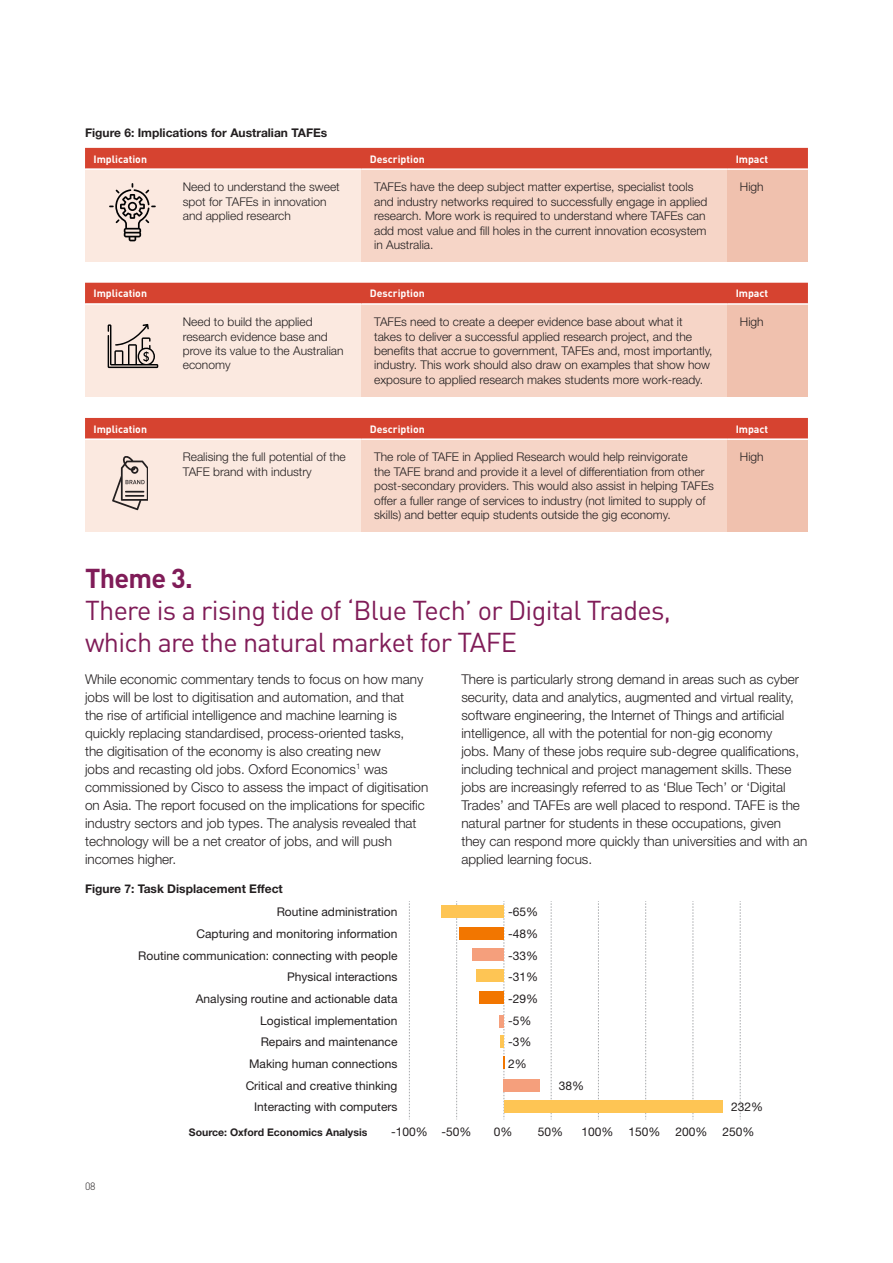
<style>
.page{position:relative;width:893px;height:1263px;background:#fff}
.page>*{position:absolute;margin:0;border:0;box-sizing:border-box;transform-origin:0 0}
.t1{font:27px/32.4px "DIN";letter-spacing:-.025em;color:#801c58}
.t2{font:700 27px "DIN";letter-spacing:-.025em;color:#801c58}
.t3{font:300 13.5px/18px "Helvetica Neue";color:#231f20}
.t4{font:300 12px/14.4px "Helvetica Neue";color:#231f20}
.t5{font:12px/21.6px "Helvetica Neue";color:#231f20;text-align:right}
.t6{font:700 12px "Helvetica Neue";color:#231f20}
.t7{font:700 10.5px "DIN";color:#fff}
.t8{font:700 10.5px "Helvetica Neue";color:#231f20}
.t9{font:300 10.5px "DIN";color:#231f20}
</style>
<div class="page">
<div style="left:85px;top:148px;width:723px;height:20px;background:#d64330"></div>
<div style="left:85px;top:169px;width:276px;height:93px;background:#fbe9e0"></div>
<div style="left:361px;top:169px;width:366px;height:93px;background:#f6d5c7"></div>
<div style="left:727px;top:169px;width:81px;height:93px;background:#f0c1ae"></div>
<hr style="left:85px;top:168px;width:276px;height:2px;background:#fff">
<hr style="left:361px;top:168px;width:366px;height:2px;background:#fff">
<hr style="left:727px;top:168px;width:81px;height:2px;background:#fff">
<div style="left:85px;top:283px;width:723px;height:20px;background:#d64330"></div>
<div style="left:85px;top:304px;width:276px;height:93px;background:#fbe9e0"></div>
<div style="left:361px;top:304px;width:366px;height:93px;background:#f6d5c7"></div>
<div style="left:727px;top:304px;width:81px;height:93px;background:#f0c1ae"></div>
<hr style="left:85px;top:303px;width:276px;height:2px;background:#fff">
<hr style="left:361px;top:303px;width:366px;height:2px;background:#fff">
<hr style="left:727px;top:303px;width:81px;height:2px;background:#fff">
<div style="left:85px;top:418px;width:723px;height:20px;background:#d64330"></div>
<div style="left:85px;top:439px;width:276px;height:93px;background:#fbe9e0"></div>
<div style="left:361px;top:439px;width:366px;height:93px;background:#f6d5c7"></div>
<div style="left:727px;top:439px;width:81px;height:93px;background:#f0c1ae"></div>
<hr style="left:85px;top:438px;width:276px;height:2px;background:#fff">
<hr style="left:361px;top:438px;width:366px;height:2px;background:#fff">
<hr style="left:727px;top:438px;width:81px;height:2px;background:#fff">
<svg style="left:409px;top:901px;width:1px;height:219px"></svg>
<svg style="left:456px;top:901px;width:1px;height:219px"></svg>
<svg style="left:551px;top:901px;width:1px;height:219px"></svg>
<svg style="left:598px;top:901px;width:1px;height:219px"></svg>
<svg style="left:645px;top:901px;width:1px;height:219px"></svg>
<svg style="left:693px;top:901px;width:1px;height:219px"></svg>
<svg style="left:740px;top:901px;width:1px;height:219px"></svg>
<div style="left:441px;top:906px;width:63px;height:12px;background:#fec554"></div>
<div style="left:459px;top:927px;width:45px;height:13px;background:#f27600"></div>
<div style="left:473px;top:948px;width:31px;height:13px;background:#f59f7c"></div>
<div style="left:477px;top:970px;width:27px;height:12px;background:#fec554"></div>
<div style="left:479px;top:991px;width:25px;height:13px;background:#f27600"></div>
<div style="left:499px;top:1015px;width:5px;height:12px;background:#f59f7c"></div>
<div style="left:504px;top:1079px;width:36px;height:13px;background:#f59f7c"></div>
<div style="left:504px;top:1100px;width:219px;height:13px;background:#fec554"></div>
<hr style="left:500px;top:1035px;width:4px;height:13px;background:#fec554">
<svg style="left:503px;top:901px;width:2px;height:219px"></svg>
<svg style="left:109px;top:183px;width:47px;height:58px"></svg>
<svg style="left:108px;top:324px;width:50px;height:44px"></svg>
<svg style="left:112px;top:456px;width:36px;height:54px"></svg>
<p class="t6" style="left:85px;top:125px;width:244px">Figure 6: Implications for Australian TAFEs</p>
<p class="t7" style="left:94px;top:152px;width:55px">Implication</p>
<p class="t7" style="left:370px;top:152px;width:56px">Description</p>
<p class="t7" style="left:736px;top:152px;width:34px">Impact</p>
<p class="t4" style="left:183px;top:180px;width:158px">Need to understand the sweet spot for TAFEs in innovation and applied research</p>
<p class="t4" style="left:374px;top:180px;width:335px">TAFEs have the deep subject matter expertise, specialist tools and industry networks required to successfully engage in applied research. More work is required to understand where TAFEs can add most value and fill holes in the current innovation ecosystem in Australia.</p>
<p class="t4" style="left:740px;top:180px;width:25px">High</p>
<p class="t7" style="left:94px;top:287px;width:55px">Implication</p>
<p class="t7" style="left:370px;top:287px;width:56px">Description</p>
<p class="t7" style="left:736px;top:287px;width:34px">Impact</p>
<p class="t4" style="left:183px;top:314px;width:162px">Need to build the applied research evidence base and prove its value to the Australian economy</p>
<p class="t4" style="left:374px;top:314px;width:340px">TAFEs need to create a deeper evidence base about what it takes to deliver a successful applied research project, and the benefits that accrue to government, TAFEs and, most importantly, industry. This work should also draw on examples that show how exposure to applied research makes students more work-ready.</p>
<p class="t4" style="left:740px;top:314px;width:25px">High</p>
<p class="t7" style="left:94px;top:422px;width:55px">Implication</p>
<p class="t7" style="left:370px;top:422px;width:56px">Description</p>
<p class="t7" style="left:736px;top:422px;width:34px">Impact</p>
<p class="t4" style="left:183px;top:450px;width:164px">Realising the full potential of the<br>TAFE brand with industry</p>
<p class="t4" style="left:374px;top:450px;width:341px">The role of TAFE in Applied Research would help reinvigorate<br>the TAFE brand and provide it a level of differentiation from other post-secondary providers. This would also assist in helping TAFEs offer a fuller range of services to industry (not limited to supply of skills) and better equip students outside the gig economy.</p>
<p class="t4" style="left:740px;top:450px;width:25px">High</p>
<h1 class="t2" style="left:85px;top:560px;width:109px">Theme 3.</h1>
<h1 class="t1" style="left:85px;top:593px;width:587px">There is a rising tide of ‘Blue Tech’ or Digital Trades, which are the natural market for TAFE</h1>
<p class="t3" style="left:85px;top:670px;width:345px">While economic commentary tends to focus on how many jobs will be lost to digitisation and automation, and that<br>the rise of artificial intelligence and machine learning is quickly replacing standardised, process-oriented tasks,<br>the digitisation of the economy is also creating new<br>jobs and recasting old jobs. Oxford Economics<sup>1</sup> was commissioned by Cisco to assess the impact of digitisation on Asia. The report focused on the implications for specific industry sectors and job types. The analysis revealed that technology will be a net creator of jobs, and will push incomes higher.</p>
<p class="t3" style="left:461px;top:670px;width:348px">There is particularly strong demand in areas such as cyber security, data and analytics, augmented and virtual reality, software engineering, the Internet of Things and artificial intelligence, all with the potential for non-gig economy<br>jobs. Many of these jobs require sub-degree qualifications, including technical and project management skills. These jobs are increasingly referred to as ‘Blue Tech’ or ‘Digital Trades’ and TAFEs are well placed to respond. TAFE is the natural partner for students in these occupations, given they can respond more quickly than universities and with an applied learning focus.</p>
<p class="t6" style="left:85px;top:882px;width:199px">Figure 7: Task Displacement Effect</p>
<p class="t9" style="left:85px;top:1180px;width:12px">08</p>
<p class="t5" style="left:508px;top:901px;width:32px;text-align:left">-65% -48% -33% -31% -29% -5% -3%<br>2%</p>
<p class="t5" style="left:138px;top:901px;width:261px">Routine administration<br>Capturing and monitoring information<br>Routine communication: connecting with people<br>Physical interactions<br>Analysing routine and actionable data<br>Logistical implementation<br>Repairs and maintenance<br>Making human connections<br>Critical and creative thinking<br>Interacting with computers</p>
<p class="t8" style="left:189px;top:1125px;width:180px">Source: Oxford Economics Analysis</p>
<p class="t5" style="left:391px;top:1120px;width:82px">-100% -50%</p>
<p class="t5" style="left:494px;top:1120px;width:20px">0%</p>
<p class="t5" style="left:538px;top:1120px;width:27px">50%</p>
<p class="t5" style="left:581px;top:1120px;width:175px">100% 150% 200% 250%</p>
<p class="t5" style="left:559px;top:1074px;width:27px">38%</p>
<p class="t5" style="left:731px;top:1096px;width:34px">232%</p>
</div>
